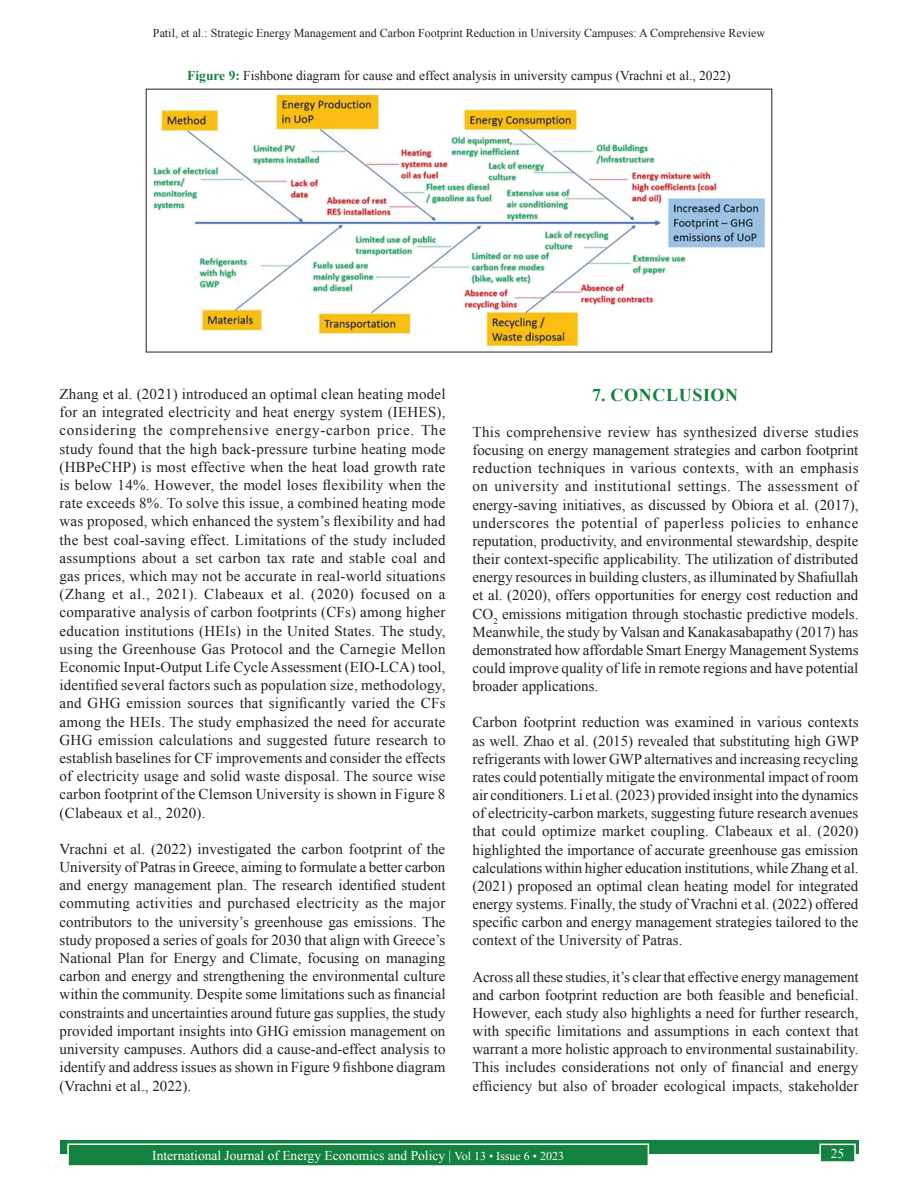
<style>
.page{position:relative;width:918px;height:1188px;background:#fff}
.page>*{position:absolute;margin:0;border:0;box-sizing:border-box;transform-origin:0 0}
.t1{font:700 18px "Times New Roman";letter-spacing:.035em;color:#13813f}
.TX{font:15px/18.1px "Times New Roman";color:#231f20;text-align:justify}
.FGC{font:13.5px "Times New Roman";color:#231f20}
.t2{font:13.5px "Times New Roman";color:#fff}
.t3{font:12px "Times New Roman";color:#231f20}
.s1{font-weight:700;color:#13813f}
.s2{font-size:12px}
</style>
<div class="page">
<div style="left:60px;top:1140px;width:798px;height:13px;background:#13813f"></div>
<div style="left:68px;top:1144px;width:580px;height:22px;background:#13813f"></div>
<div style="left:67px;top:1143px;width:582px;height:24px;border:2px solid #fff"></div>
<div style="left:820px;top:1144px;width:35px;height:18px;background:#13813f"></div>
<div style="left:819px;top:1144px;width:37px;height:19px;border:2px solid #fff"></div>
<img style="left:153px;top:94px;width:612px;height:252px">
<p class="t3" style="left:153px;top:25px;width:614px">Patil, et al.: Strategic Energy Management and Carbon Footprint Reduction in University Campuses: A Comprehensive Review</p>
<p class="FGC" style="left:187px;top:66px;width:545px"><span class="s1">Figure 9:</span> Fishbone diagram for cause and effect analysis in university campus (Vrachni et al., 2022)</p>
<p class="TX" style="left:60px;top:384px;width:388px">Zhang et al. (2021) introduced an optimal clean heating model for an integrated electricity and heat energy system (IEHES), considering the comprehensive energy-carbon price. The study found that the high back-pressure turbine heating mode (HBPeCHP) is most effective when the heat load growth rate is below 14%. However, the model loses flexibility when the rate exceeds 8%. To solve this issue, a combined heating mode was proposed, which enhanced the system’s flexibility and had the best coal-saving effect. Limitations of the study included assumptions about a set carbon tax rate and stable coal and gas prices, which may not be accurate in real-world situations (Zhang et al., 2021). Clabeaux et al. (2020) focused on a comparative analysis of carbon footprints (CFs) among higher education institutions (HEIs) in the United States. The study, using the Greenhouse Gas Protocol and the Carnegie Mellon Economic Input-Output Life Cycle Assessment (EIO-LCA) tool, identified several factors such as population size, methodology, and GHG emission sources that significantly varied the CFs among the HEIs. The study emphasized the need for accurate GHG emission calculations and suggested future research to establish baselines for CF improvements and consider the effects of electricity usage and solid waste disposal. The source wise carbon footprint of the Clemson University is shown in Figure 8 (Clabeaux et al., 2020).</p>
<p class="TX" style="left:60px;top:839px;width:388px">Vrachni et al. (2022) investigated the carbon footprint of the University of Patras in Greece, aiming to formulate a better carbon and energy management plan. The research identified student commuting activities and purchased electricity as the major contributors to the university’s greenhouse gas emissions. The study proposed a series of goals for 2030 that align with Greece’s National Plan for Energy and Climate, focusing on managing carbon and energy and strengthening the environmental culture within the community. Despite some limitations such as financial constraints and uncertainties around future gas supplies, the study provided important insights into GHG emission management on university campuses. Authors did a cause-and-effect analysis to identify and address issues as shown in Figure 9 fishbone diagram (Vrachni et al., 2022).</p>
<h1 class="t1" style="left:592px;top:382px;width:147px">7. CONCLUSION</h1>
<p class="TX" style="left:472px;top:422px;width:388px">This comprehensive review has synthesized diverse studies focusing on energy management strategies and carbon footprint reduction techniques in various contexts, with an emphasis on university and institutional settings. The assessment of energy-saving initiatives, as discussed by Obiora et al. (2017), underscores the potential of paperless policies to enhance reputation, productivity, and environmental stewardship, despite their context-specific applicability. The utilization of distributed energy resources in building clusters, as illuminated by Shafiullah et al. (2020), offers opportunities for energy cost reduction and CO<sub>2</sub> emissions mitigation through stochastic predictive models.<br>Meanwhile, the study by Valsan and Kanakasabapathy (2017) has demonstrated how affordable Smart Energy Management Systems could improve quality of life in remote regions and have potential broader applications.</p>
<p class="TX" style="left:472px;top:713px;width:388px">Carbon footprint reduction was examined in various contexts as well. Zhao et al. (2015) revealed that substituting high GWP refrigerants with lower GWP alternatives and increasing recycling rates could potentially mitigate the environmental impact of room air conditioners. Li et al. (2023) provided insight into the dynamics of electricity-carbon markets, suggesting future research avenues that could optimize market coupling. Clabeaux et al. (2020) highlighted the importance of accurate greenhouse gas emission calculations within higher education institutions, while Zhang et al. (2021) proposed an optimal clean heating model for integrated energy systems. Finally, the study of Vrachni et al. (2022) offered specific carbon and energy management strategies tailored to the context of the University of Patras.</p>
<p class="TX" style="left:472px;top:967px;width:388px">Across all these studies, it’s clear that effective energy management and carbon footprint reduction are both feasible and beneficial.<br>However, each study also highlights a need for further research, with specific limitations and assumptions in each context that warrant a more holistic approach to environmental sustainability.<br>This includes considerations not only of financial and energy efficiency but also of broader ecological impacts, stakeholder</p>
<p class="t2" style="left:152px;top:1146px;width:413px">International Journal of Energy Economics and Policy | <span class="s2">Vol 13 • Issue 6 • 2023</span></p>
<p class="t2" style="left:831px;top:1144px;width:15px">25</p>
</div>
